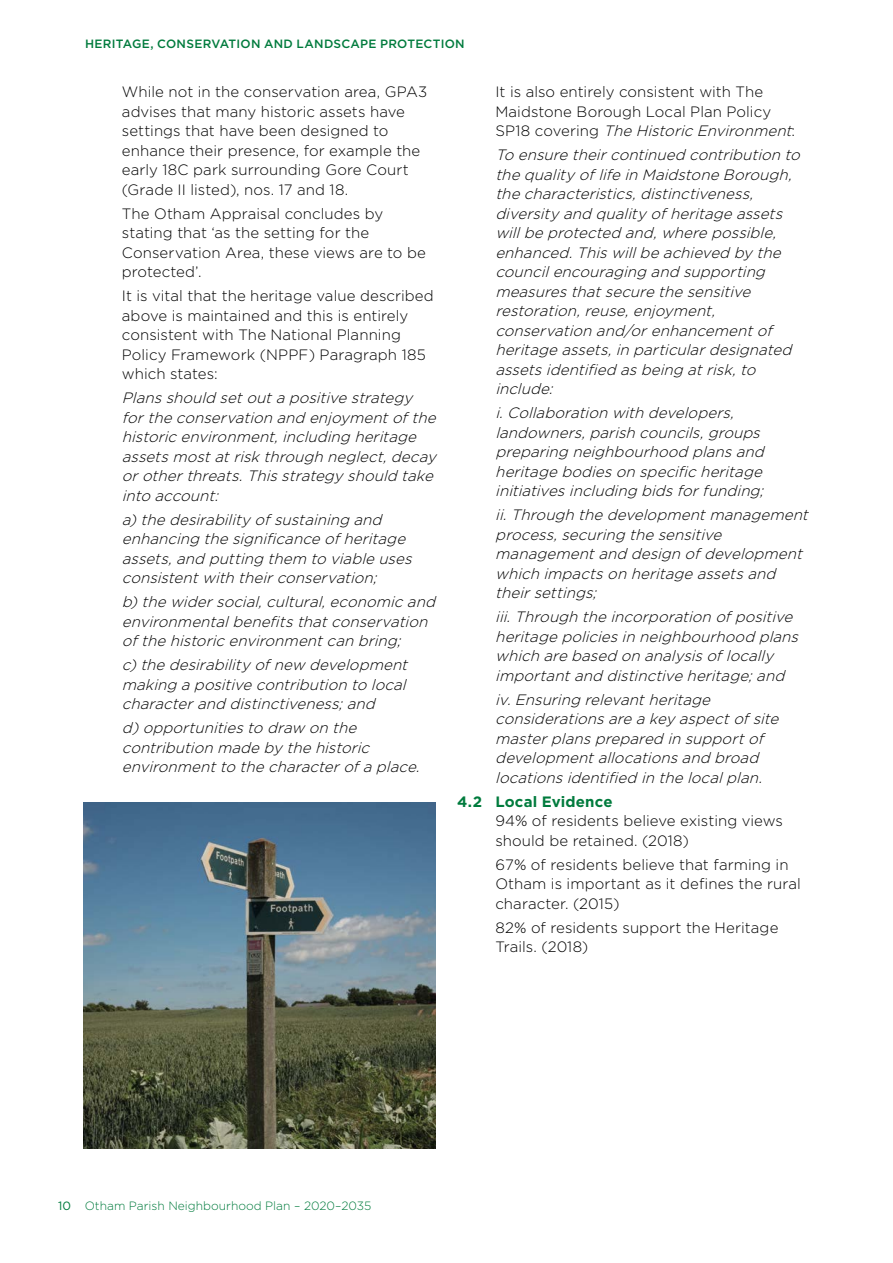
<style>
.page{position:relative;width:893px;height:1263px;background:#fff}
.page>*{position:absolute;margin:0;border:0;box-sizing:border-box;transform-origin:0 0}
.t1{font:italic 300 15px/19.5px "Gotham";color:#000}
.t2{font:300 15px/19.5px "Gotham";letter-spacing:.005em;color:#000}
.t3{font:700 15px "Gotham";letter-spacing:.01em;color:#007b3d}
.t4{font:500 12px "Gotham";letter-spacing:.02em;color:#007b3d}
.t5{font:300 12px "Gotham";color:#007b3d}
.s1{font-style:italic}
.s2{font-weight:400}
</style>
<div class="page">
<img style="left:84px;top:803px;width:352px;height:345px">
<p class="t4" style="left:85px;top:36px;width:381px">HERITAGE, CONSERVATION AND LANDSCAPE PROTECTION</p>
<p class="t2" style="left:122px;top:82px;width:307px">While not in the conservation area, GPA3 advises that many historic assets have settings that have been designed to enhance their presence, for example the early 18C park surrounding Gore Court (Grade II listed), nos. 17 and 18.</p>
<p class="t2" style="left:122px;top:203px;width:305px">The Otham Appraisal concludes by stating that ‘as the setting for the<br>Conservation Area, these views are to be protected’.</p>
<p class="t2" style="left:122px;top:286px;width:313px">It is vital that the heritage value described above is maintained and this is entirely consistent with The National Planning Policy Framework (NPPF) Paragraph 185 which states:</p>
<p class="t1" style="left:122px;top:388px;width:320px">Plansshould setoutapositivestrategy fortheconservation and enjoymentofthe historicenvironment,including heritage assetsmostatriskthrough neglect,decay orotherthreats.Thisstrategyshould take into account:</p>
<p class="t1" style="left:122px;top:509px;width:296px">a)thedesirabilityofsustaining and enhancing thesignificanceofheritage assets,and putting them to viableuses consistentwith theirconservation;</p>
<p class="t1" style="left:122px;top:592px;width:319px">b)thewidersocial,cultural,economicand environmentalbenefitsthatconservation ofthehistoricenvironmentcan bring;</p>
<p class="t1" style="left:122px;top:655px;width:292px;text-align:justify">c)thedesirabilityofnew development making apositivecontribution to local characterand distinctiveness;and</p>
<p class="t1" style="left:122px;top:718px;width:304px">d)opportunitiesto draw on the contribution madebythehistoric environmentto thecharacterofaplace.</p>
<p class="t2" style="left:495px;top:82px;width:302px">It is also entirely consistent with The<br>Maidstone Borough Local Plan Policy<br>S P 1 8 c o v e r i n g <span class="s1">TheHistoricEnvironment</span>:</p>
<p class="t1" style="left:495px;top:145px;width:311px">To ensuretheircontinued contribution to thequalityoflifein MaidstoneBorough, thecharacteristics,distinctiveness, diversityand qualityofheritageassets willbeprotected and,wherepossible, enhanced.Thiswillbeachieved bythe councilencouraging and supporting measuresthatsecurethesensitive restoration,reuse,enjoyment, conservation and/orenhancementof heritageassets,in particulardesignated assetsidentified asbeing atrisk,to include:</p>
<p class="t1" style="left:495px;top:403px;width:275px">i.Collaboration with developers, landowners,parish councils,groups preparing neighbourhood plansand heritagebodieson specificheritage initiativesincluding bidsforfunding;</p>
<p class="t1" style="left:495px;top:505px;width:319px">ii.Through thedevelopmentmanagement process,securing thesensitive managementand design ofdevelopment which impactson heritageassetsand theirsettings;</p>
<p class="t1" style="left:495px;top:607px;width:309px">iii.Through theincorporation ofpositive heritagepoliciesin neighbourhood plans which arebased on analysisoflocally importantand distinctiveheritage;and</p>
<p class="t1" style="left:495px;top:689px;width:289px">iv.Ensuring relevantheritage considerationsareakeyaspectofsite masterplansprepared in supportof developmentallocationsand broad locationsidentified in thelocalplan.</p>
<p class="t3" style="left:457px;top:791px;width:157px">4.2 Local Evidence</p>
<p class="t2" style="left:495px;top:811px;width:289px">94% of residents believe existing views should be retained. (2018)</p>
<p class="t2" style="left:495px;top:854px;width:307px">67% of residents believe that farming in<br>Otham is important as it defines the rural character. (2015)</p>
<p class="t2" style="left:495px;top:917px;width:285px">82% of residents support the Heritage<br>Trails. (2018)</p>
<p class="t5" style="left:58px;top:1198px;width:315px"><span class="s2">10</span> Otham Parish Neighbourhood Plan – 2020–2035</p>
</div>
